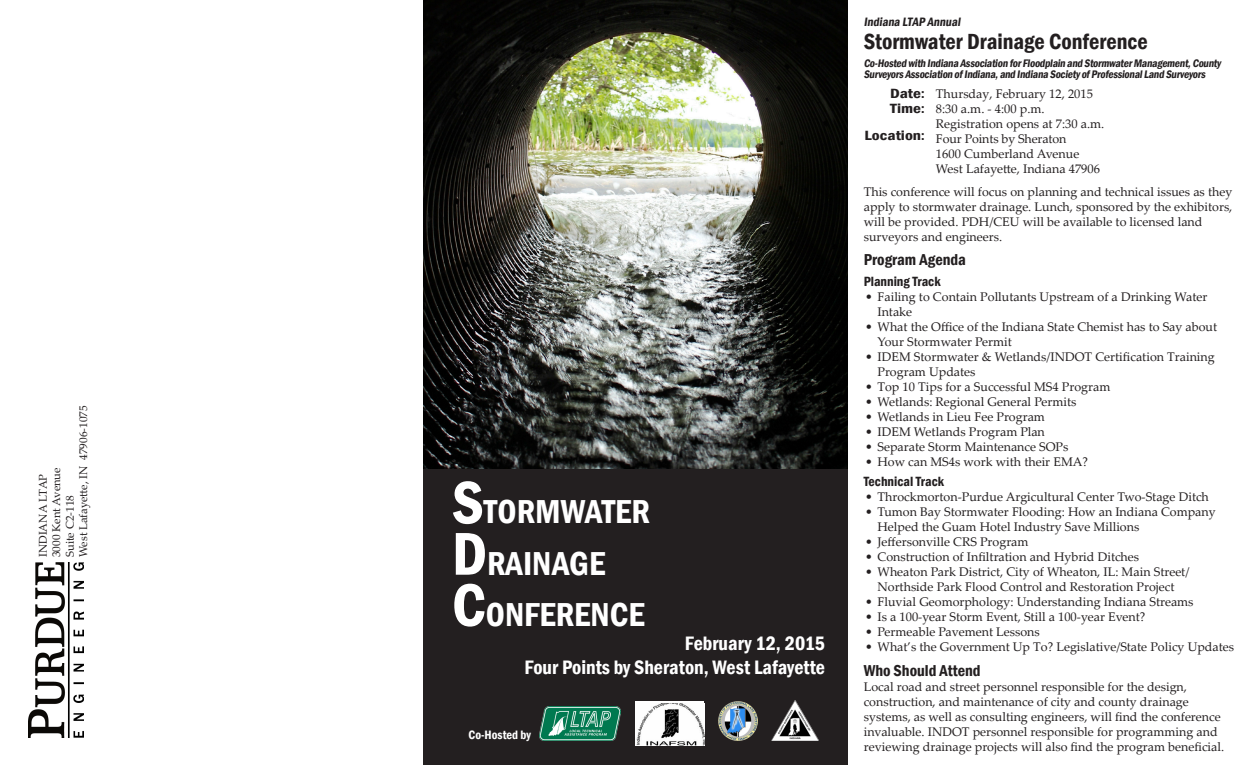
<style>
.page{position:relative;width:1260px;height:765px;background:#fff}
.page>*{position:absolute;margin:0;border:0;box-sizing:border-box;transform-origin:0 0}
.t1{font:600 condensed 34.12px "Franklin Gothic";color:#fff}
.t2{font:600 condensed 22.5px "Franklin Gothic";color:#231f20}
.t3{font:600 condensed 20px "Franklin Gothic";color:#fff}
.t4{font:600 condensed 16.25px "Franklin Gothic";color:#231f20}
.t5{font:600 condensed 13.75px "Franklin Gothic";color:#231f20}
.t6{font:600 condensed 13.75px "Franklin Gothic";color:#231f20;scale:1.25 1}
.t7{font:12.5px/15px "Palatino Linotype";color:#231f20}
.t8{font:600 condensed 12.5px "Franklin Gothic";color:#231f20}
.t9{font:600 condensed 12.5px "Franklin Gothic";color:#fff}
.t10{font:600 condensed 11.25px/11.2px "Franklin Gothic";color:#231f20}
.t11{font:11.25px "Palatino Linotype";color:#231f20}
.s1{font-size:62.5px}
</style>
<div class="page">
<img style="left:29px;top:562px;width:54px;height:176px">
<div style="left:423px;top:0;width:425px;height:765px;background:#231f20"></div>
<img style="left:423px;top:0;width:425px;height:469px">
<img style="left:539px;top:707px;width:81px;height:34px">
<svg style="left:636px;top:701px;width:68px;height:3px"></svg>
<img style="left:636px;top:704px;width:68px;height:42px">
<img style="left:718px;top:701px;width:40px;height:40px">
<img style="left:772px;top:701px;width:47px;height:40px">
<p class="t11" style="left:75px;top:557px;width:153px;rotate:-90deg">West Lafayette, IN 47906-1075</p>
<p class="t11" style="left:35px;top:557px;width:85px;rotate:-90deg">INDIANA LTAP</p>
<p class="t11" style="left:48px;top:557px;width:91px;rotate:-90deg">3000 Kent Avenue</p>
<p class="t11" style="left:62px;top:557px;width:64px;rotate:-90deg">Suite C2-118</p>
<p class="t1" style="left:452px;top:489px;width:200px"><span class="s1">S</span>TORMWATER</p>
<p class="t1" style="left:452px;top:541px;width:155px"><span class="s1">D</span>RAINAGE</p>
<p class="t1" style="left:452px;top:592px;width:194px"><span class="s1">C</span>ONFERENCE</p>
<p class="t3" style="left:685px;top:630px;width:142px">February 12, 2015</p>
<p class="t3" style="left:525px;top:654px;width:302px">Four Points by Sheraton, West Lafayette</p>
<p class="t9" style="left:469px;top:727px;width:64px">Co-Hosted by</p>
<p class="t8" style="left:864px;top:14px;width:100px">Indiana LTAP Annual</p>
<p class="t2" style="left:864px;top:27px;width:286px">Stormwater Drainage Conference</p>
<p class="t10" style="left:864px;top:57px;width:359px">Co-Hosted with Indiana Association forFloodplain and StormwaterManagement,County<br>Surveyors Association ofIndiana,and Indiana Society ofProfessionalLand Surveyors</p>
<p class="t6" style="left:890px;top:85px;width:29px">Date:</p>
<p class="t6" style="left:890px;top:100px;width:29px">Time:</p>
<p class="t6" style="left:865px;top:126px;width:50px">Location:</p>
<p class="t7" style="left:936px;top:86px;width:159px">Thursday, February 12, 2015</p>
<p class="t7" style="left:936px;top:101px;width:110px">8:30 a.m. - 4:00 p.m.</p>
<p class="t7" style="left:936px;top:116px;width:170px">Registration opens at 7:30 a.m.</p>
<p class="t7" style="left:936px;top:131px;width:132px">Four Points by Sheraton</p>
<p class="t7" style="left:936px;top:146px;width:145px">1600 Cumberland Avenue</p>
<p class="t7" style="left:936px;top:161px;width:166px">West Lafayette, Indiana 47906</p>
<p class="t7" style="left:864px;top:184px;width:370px">This conference will focus on planning and technical issues as they apply to stormwater drainage. Lunch, sponsored by the exhibitors, will be provided. PDH/CEU will be available to licensed land surveyors and engineers.</p>
<p class="t4" style="left:864px;top:249px;width:104px">Program Agenda</p>
<p class="t5" style="left:864px;top:273px;width:78px">Planning Track</p>
<p class="t7" style="left:878px;top:289px;width:331px;text-indent:-12px">• Failing to Contain Pollutants Upstream of a Drinking Water<br>Intake</p>
<p class="t7" style="left:878px;top:319px;width:341px;text-indent:-12px">• What the Office of the Indiana State Chemist has to Say about<br>Your Stormwater Permit</p>
<p class="t7" style="left:878px;top:349px;width:339px;text-indent:-12px">• IDEM Stormwater &amp; Wetlands/INDOT Certification Training<br>Program Updates</p>
<p class="t7" style="left:865px;top:379px;width:247px">• Top 10 Tips for a Successful MS4 Program</p>
<p class="t7" style="left:865px;top:394px;width:213px">• Wetlands: Regional General Permits</p>
<p class="t7" style="left:865px;top:409px;width:181px">• Wetlands in Lieu Fee Program</p>
<p class="t7" style="left:865px;top:424px;width:181px">• IDEM Wetlands Program Plan</p>
<p class="t7" style="left:865px;top:439px;width:205px">• Separate Storm Maintenance SOPs</p>
<p class="t7" style="left:865px;top:454px;width:225px">• How can MS4s work with their EMA?</p>
<p class="t5" style="left:864px;top:473px;width:82px">Technical Track</p>
<p class="t7" style="left:865px;top:489px;width:345px">• Throckmorton-Purdue Argicultural Center Two-Stage Ditch</p>
<p class="t7" style="left:878px;top:504px;width:340px;text-indent:-12px">• Tumon Bay Stormwater Flooding: How an Indiana Company<br>Helped the Guam Hotel Industry Save Millions</p>
<p class="t7" style="left:865px;top:534px;width:165px">• Jeffersonville CRS Program</p>
<p class="t7" style="left:865px;top:549px;width:276px">• Construction of Infiltration and Hybrid Ditches</p>
<p class="t7" style="left:865px;top:564px;width:326px;text-align:center">• Wheaton Park District, City of Wheaton, IL: Main Street/<br>Northside Park Flood Control and Restoration Project</p>
<p class="t7" style="left:865px;top:594px;width:330px">• Fluvial Geomorphology: Understanding Indiana Streams</p>
<p class="t7" style="left:865px;top:609px;width:282px">• Is a 100-year Storm Event, Still a 100-year Event?</p>
<p class="t7" style="left:865px;top:624px;width:176px">• Permeable Pavement Lessons</p>
<p class="t7" style="left:865px;top:639px;width:371px">• What’s the Government Up To? Legislative/State Policy Updates</p>
<p class="t4" style="left:864px;top:660px;width:118px">Who Should Attend</p>
<p class="t7" style="left:864px;top:679px;width:362px">Local road and street personnel responsible for the design, construction, and maintenance of city and county drainage systems, as well as consulting engineers, will find the conference invaluable. INDOT personnel responsible for programming and reviewing drainage projects will also find the program beneficial.</p>
</div>
